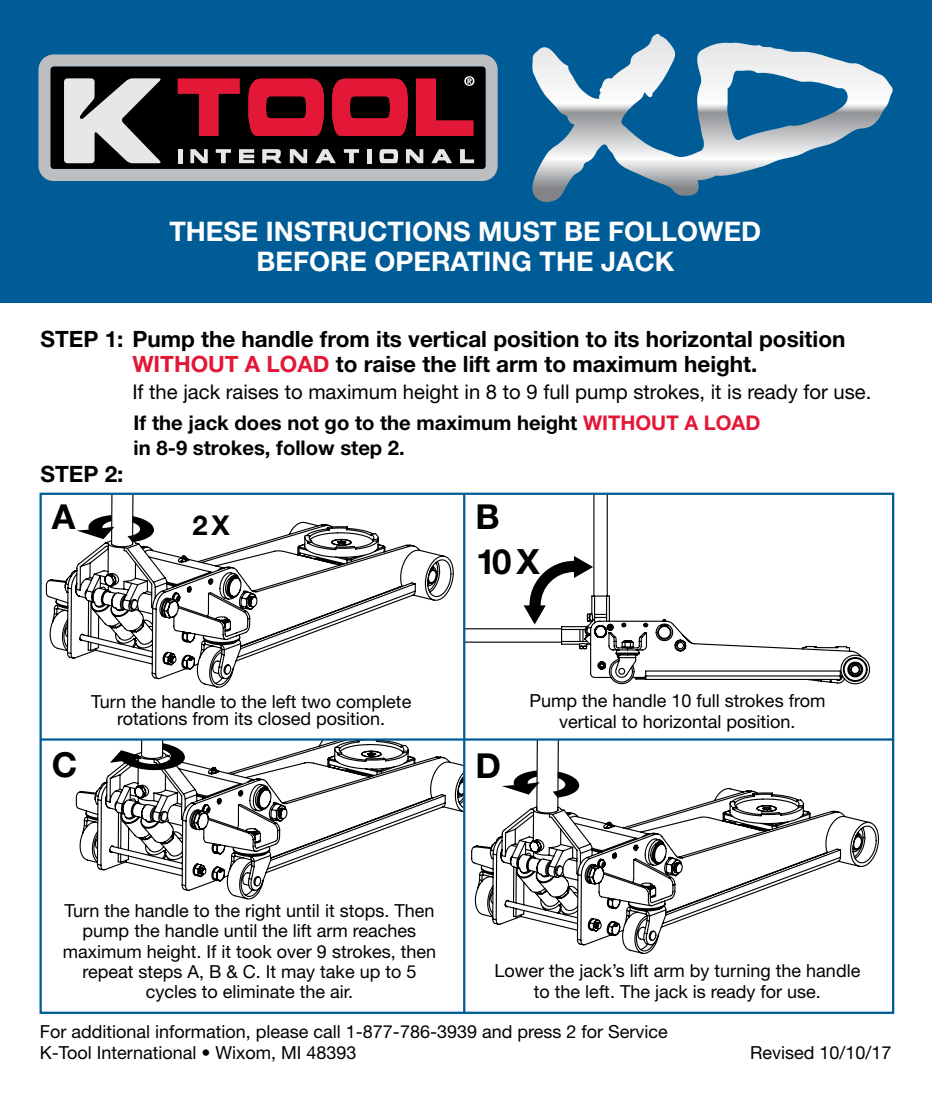
<style>
.page{position:relative;width:932px;height:1094px;background:#fff}
.page>*{position:absolute;margin:0;border:0;box-sizing:border-box;transform-origin:0 0}
.t1{font:700 34.88px "Helvetica Neue LT Std";color:#010101}
.t2{font:700 34.43px "Helvetica Neue LT Std";color:#000}
.t3{font:700 27.45px "Helvetica Neue LT Std";color:#010101}
.t4{font:700 27px/29.2px "Helvetica Neue LT Std";color:#fff;text-align:center}
.t5{font:700 22.5px/24.8px "Helvetica Neue LT Std";color:#000;text-align:center}
.t6{font:700 20.25px/24.8px "Helvetica Neue LT Std";color:#000}
.t7{font:20.25px "Helvetica Neue LT Std";color:#000}
.t8{font:18px/20.2px "Helvetica Neue LT Std";color:#000;text-align:center}
.t9{font:18px "Helvetica Neue";color:#000}
.s1{color:#e31837}
</style>
<div class="page">
<svg style="left:470px;top:740px;width:409px;height:214px"></svg>
<svg style="left:45px;top:495px;width:409px;height:193px"></svg>
<svg style="left:590px;top:495px;width:280px;height:190px"></svg>
<svg style="left:75px;top:740px;width:388px;height:160px"></svg>
<div style="left:0;top:0;width:932px;height:302px;background:#005c97"></div>
<svg style="left:532px;top:34px;width:360px;height:168px"></svg>
<svg style="left:38px;top:54px;width:459px;height:127px;fill:#bcbec0"></svg>
<div style="left:51px;top:67px;width:434px;height:102px;background:#000;border-radius:3px"></div>
<svg style="left:178px;top:79px;width:61px;height:57px"></svg>
<svg style="left:248px;top:79px;width:76px;height:57px"></svg>
<svg style="left:332px;top:79px;width:75px;height:57px"></svg>
<hr style="left:178px;top:149px;width:4px;height:14px;background:#e6e7e8">
<svg style="left:190px;top:149px;width:18px;height:14px"></svg>
<svg style="left:216px;top:149px;width:15px;height:14px"></svg>
<svg style="left:239px;top:149px;width:15px;height:14px"></svg>
<svg style="left:262px;top:149px;width:20px;height:14px"></svg>
<svg style="left:290px;top:149px;width:17px;height:14px"></svg>
<svg style="left:315px;top:149px;width:21px;height:14px"></svg>
<svg style="left:344px;top:149px;width:15px;height:14px"></svg>
<hr style="left:367px;top:149px;width:4px;height:14px;background:#e6e7e8">
<svg style="left:379px;top:149px;width:19px;height:14px"></svg>
<svg style="left:406px;top:149px;width:17px;height:14px"></svg>
<svg style="left:431px;top:149px;width:21px;height:14px"></svg>
<svg style="left:460px;top:149px;width:14px;height:14px"></svg>
<svg style="left:64px;top:78px;width:97px;height:85px"></svg>
<svg style="left:416px;top:76px;width:58px;height:60px"></svg>
<svg style="left:110px;top:742px;width:75px;height:28px"></svg>
<svg style="left:502px;top:770px;width:37px;height:24px"></svg>
<svg style="left:552px;top:771px;width:27px;height:26px"></svg>
<svg style="left:77px;top:515px;width:37px;height:24px"></svg>
<svg style="left:127px;top:516px;width:27px;height:26px"></svg>
<svg style="left:465px;top:556px;width:128px;height:94px"></svg>
<hr style="left:41px;top:738px;width:852px;height:2px;background:#005c97">
<hr style="left:463px;top:493px;width:2px;height:520px;background:#005c97">
<h3 class="t4" style="left:169px;top:216px;width:593px">THESE INSTRUCTIONS MUST BE FOLLOWED<br>BEFORE OPERATING THE JACK</h3>
<p class="t5" style="left:41px;top:326px;width:806px">STEP 1: Pump the handle from its vertical position to its horizontal position<br><span class="s1">WITHOUT A LOAD</span> to raise the lift arm to maximum height.</p>
<p class="t7" style="left:132px;top:379px;width:740px">If the jack raises to maximum height in 8 to 9 full pump strokes, it is ready for use.</p>
<p class="t5" style="left:41px;top:461px;width:84px">STEP 2:</p>
<p class="t6" style="left:134px;top:410px;width:628px">If the jack does not go to the maximum height <span class="s1">WITHOUT A LOAD </span>in 8-9 strokes, follow step 2.</p>
<h2 class="t2" style="left:52px;top:495px;width:25px">A</h2>
<h3 class="t3" style="left:192px;top:508px;width:39px">2X</h3>
<h2 class="t2" style="left:475px;top:495px;width:26px">B</h2>
<h1 class="t1" style="left:476px;top:540px;width:65px">10X</h1>
<p class="t8" style="left:91px;top:692px;width:322px;line-height:17.8px">Turn the handle to the left two complete rotations from its closed position.</p>
<p class="t8" style="left:529px;top:690px;width:297px">Pump the handle 10 full strokes from vertical to horizontal position.</p>
<h2 class="t2" style="left:52px;top:743px;width:27px">C</h2>
<h2 class="t2" style="left:475px;top:744px;width:27px">D</h2>
<p class="t8" style="left:63px;top:900px;width:375px">Turn the handle to the right until it stops. Then pump the handle until the lift arm reaches maximum height. If it took over 9 strokes, then repeat steps A, B &amp; C. It may take up to 5 cycles to eliminate the air.</p>
<p class="t8" style="left:494px;top:960px;width:367px">Lower the jack’s lift arm by turning the handle to the left. The jack is ready for use.</p>
<p class="t9" style="left:40px;top:1020px;width:629px">For additional information, please call 1-877-786-3939 and press 2 for Service</p>
<p class="t8" style="left:40px;top:1042px;width:318px">K-Tool International • Wixom, MI 48393</p>
<p class="t8" style="left:750px;top:1042px;width:143px">Revised 10/10/17</p>
</div>
